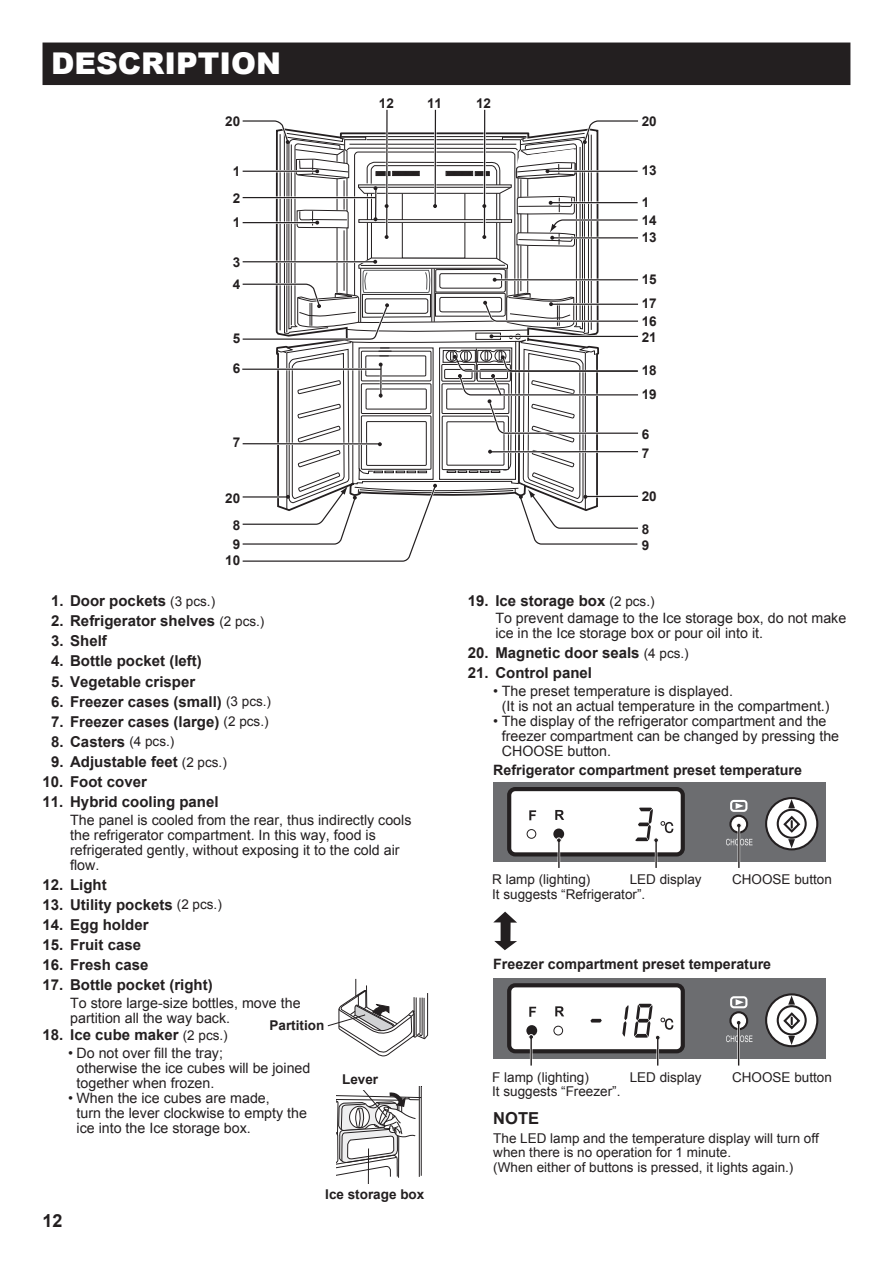
<style>
.page{position:relative;width:893px;height:1263px;background:#fff}
.page>*{position:absolute;margin:0;border:0;box-sizing:border-box;transform-origin:0 0}
.t1{font:900 30px "Arial";color:#fff}
.t2{font:700 18px "Arial";color:#231f20}
.t3{font:700 16.5px "Arial";color:#231f20}
.t4{font:700 15px/20.1px "Arial";color:#231f20}
.t5{font:14.25px/15px "Arial";color:#231f20}
.t6{font:700 14.25px "Arial";color:#231f20}
.t7{font:13.5px/14.2px "Arial";color:#231f20}
.t8{font:700 13.5px/16.8px "Arial";color:#231f20}
.s1{font-weight:400;font-size:13.5px}
</style>
<div class="page">
<div style="left:493px;top:782px;width:333px;height:79px;background:#6c6d70"></div>
<svg style="left:736px;top:803px;width:8px;height:6px"></svg>
<svg style="left:730px;top:816px;width:17px;height:16px"></svg>
<div style="left:729px;top:815px;width:19px;height:18px;border:2px solid #231f20;border-radius:50%"></div>
<div style="left:730px;top:800px;width:17px;height:12px;border:2px solid #fff;border-radius:3px"></div>
<svg style="left:726px;top:839px;width:26px;height:6px"></svg>
<svg style="left:766px;top:798px;width:51px;height:51px"></svg>
<div style="left:765px;top:797px;width:53px;height:53px;border:2px solid #231f20;border-radius:50%"></div>
<svg style="left:788px;top:799px;width:7px;height:9px"></svg>
<svg style="left:782px;top:814px;width:20px;height:34px"></svg>
<div style="left:777px;top:809px;width:30px;height:30px;border:2px solid #231f20;border-radius:50%"></div>
<div style="left:509px;top:789px;width:174px;height:65px;background:#fff;border-radius:6px"></div>
<div style="left:507px;top:787px;width:178px;height:69px;border:4px solid #231f20;border-radius:6px"></div>
<svg style="left:736px;top:823px;width:5px;height:5px"></svg>
<hr style="left:738px;top:826px;width:2px;height:42px;background:#231f20">
<svg style="left:529px;top:810px;width:7px;height:10px"></svg>
<svg style="left:555px;top:810px;width:9px;height:10px"></svg>
<div style="left:527px;top:829px;width:9px;height:10px;border:1px solid #231f20;border-radius:50%"></div>
<div style="left:554px;top:829px;width:9px;height:9px;background:#231f20;border-radius:50%"></div>
<div style="left:553px;top:828px;width:11px;height:11px;border:2px solid #231f20;border-radius:50%"></div>
<svg style="left:556px;top:838px;width:5px;height:4px"></svg>
<hr style="left:558px;top:841px;width:2px;height:27px;background:#231f20">
<svg style="left:635px;top:808px;width:38px;height:34px"></svg>
<hr style="left:655px;top:841px;width:2px;height:27px;background:#231f20">
<svg style="left:493px;top:911px;width:24px;height:39px"></svg>
<div style="left:493px;top:978px;width:333px;height:80px;background:#6c6d70"></div>
<svg style="left:736px;top:999px;width:8px;height:6px"></svg>
<svg style="left:730px;top:1012px;width:17px;height:17px"></svg>
<div style="left:729px;top:1011px;width:19px;height:19px;border:2px solid #231f20;border-radius:50%"></div>
<div style="left:730px;top:996px;width:17px;height:12px;border:2px solid #fff;border-radius:3px"></div>
<svg style="left:726px;top:1035px;width:26px;height:7px"></svg>
<svg style="left:766px;top:994px;width:51px;height:52px"></svg>
<div style="left:765px;top:993px;width:53px;height:54px;border:2px solid #231f20;border-radius:50%"></div>
<svg style="left:788px;top:995px;width:7px;height:9px"></svg>
<svg style="left:782px;top:1011px;width:20px;height:34px"></svg>
<div style="left:777px;top:1005px;width:30px;height:30px;border:2px solid #231f20;border-radius:50%"></div>
<div style="left:509px;top:985px;width:174px;height:66px;background:#fff;border-radius:6px"></div>
<div style="left:507px;top:983px;width:178px;height:70px;border:4px solid #231f20;border-radius:6px"></div>
<hr style="left:737px;top:1024px;width:3px;height:45px;background:#fff">
<svg style="left:736px;top:1020px;width:5px;height:5px"></svg>
<hr style="left:738px;top:1024px;width:1px;height:41px;background:#231f20">
<svg style="left:529px;top:1007px;width:7px;height:10px"></svg>
<svg style="left:555px;top:1006px;width:9px;height:10px"></svg>
<div style="left:554px;top:1026px;width:9px;height:9px;border:1px solid #231f20;border-radius:50%"></div>
<div style="left:527px;top:1026px;width:9px;height:9px;background:#231f20;border-radius:50%"></div>
<div style="left:526px;top:1025px;width:11px;height:11px;border:2px solid #231f20;border-radius:50%"></div>
<svg style="left:528px;top:1034px;width:6px;height:5px"></svg>
<hr style="left:530px;top:1038px;width:2px;height:27px;background:#231f20">
<svg style="left:622px;top:1004px;width:51px;height:61px"></svg>
<svg style="left:590px;top:1019px;width:12px;height:3px"></svg>
<div style="left:43px;top:43px;width:807px;height:41px;background:#231f20"></div>
<div style="left:43px;top:43px;width:807px;height:42px;border:2px solid #231f20"></div>
<hr style="left:386px;top:110px;width:2px;height:127px;background:#231f20">
<hr style="left:484px;top:110px;width:1px;height:127px;background:#231f20">
<hr style="left:435px;top:110px;width:1px;height:98px;background:#231f20">
<svg style="left:242px;top:119px;width:397px;height:443px"></svg>
<hr style="left:243px;top:261px;width:132px;height:1px;background:#231f20">
<hr style="left:242px;top:369px;width:139px;height:1px;background:#231f20">
<svg style="left:327px;top:978px;width:101px;height:79px"></svg>
<svg style="left:336px;top:1086px;width:86px;height:98px"></svg>
<hr style="left:368px;top:1148px;width:1px;height:40px;background:#231f20">
<div style="left:335px;top:1078px;width:73px;height:11px;background:#fff"></div>
<div style="left:332px;top:1184px;width:93px;height:16px;background:#fff"></div>
<h1 class="t1" style="left:51px;top:42px;width:231px">DESCRIPTION</h1>
<p class="t8" style="left:379px;top:95px;width:17px">12</p>
<p class="t8" style="left:427px;top:95px;width:17px">11</p>
<p class="t8" style="left:476px;top:95px;width:17px">12</p>
<p class="t8" style="left:225px;top:113px;width:17px">20</p>
<p class="t8" style="left:642px;top:113px;width:17px">20</p>
<p class="t8" style="left:233px;top:163px;width:9px">1</p>
<p class="t8" style="left:642px;top:163px;width:17px">13</p>
<p class="t8" style="left:233px;top:190px;width:9px">2</p>
<p class="t8" style="left:642px;top:194px;width:9px">1</p>
<p class="t8" style="left:233px;top:214px;width:9px">1</p>
<p class="t8" style="left:642px;top:212px;width:17px">14<br>13</p>
<p class="t8" style="left:233px;top:254px;width:9px">3</p>
<p class="t8" style="left:642px;top:271px;width:17px">15</p>
<p class="t8" style="left:233px;top:276px;width:9px">4</p>
<p class="t8" style="left:642px;top:295px;width:17px">17</p>
<p class="t8" style="left:233px;top:331px;width:9px">5</p>
<p class="t8" style="left:233px;top:361px;width:9px">6</p>
<p class="t8" style="left:233px;top:434px;width:9px">7</p>
<p class="t8" style="left:642px;top:313px;width:17px">16</p>
<p class="t8" style="left:642px;top:330px;width:17px">21</p>
<p class="t8" style="left:642px;top:359px;width:17px;line-height:23.4px">18<br>19</p>
<p class="t8" style="left:642px;top:426px;width:9px;line-height:18.6px">6<br>7</p>
<p class="t8" style="left:225px;top:490px;width:17px">20</p>
<p class="t8" style="left:642px;top:489px;width:17px">20</p>
<p class="t8" style="left:233px;top:517px;width:9px">8</p>
<p class="t8" style="left:642px;top:521px;width:9px">8</p>
<p class="t8" style="left:233px;top:536px;width:9px">9</p>
<p class="t8" style="left:642px;top:537px;width:9px">9</p>
<p class="t8" style="left:225px;top:552px;width:17px">10</p>
<p class="t4" style="left:51px;top:591px;width:166px">11 Door pockets <span class="s1">(3 pcs.)</span></p>
<p class="t4" style="left:51px;top:611px;width:215px">22 Refrigerator shelves <span class="s1">(2 pcs.)</span></p>
<p class="t4" style="left:51px;top:631px;width:57px">33 Shelf</p>
<p class="t4" style="left:51px;top:652px;width:152px">44 Bottle pocket (left)</p>
<p class="t4" style="left:51px;top:672px;width:146px">55 Vegetable crisper</p>
<p class="t4" style="left:51px;top:692px;width:222px">66 Freezer cases (small) <span class="s1">(3 pcs.)</span></p>
<p class="t4" style="left:51px;top:712px;width:219px">77 Freezer cases (large) <span class="s1">(2 pcs.)</span></p>
<p class="t4" style="left:51px;top:732px;width:125px">88 Casters <span class="s1">(4 pcs.)</span></p>
<p class="t4" style="left:51px;top:752px;width:177px">99 Adjustable feet <span class="s1">(2 pcs.)</span></p>
<p class="t4" style="left:43px;top:772px;width:106px">111 Foot cover</p>
<p class="t4" style="left:43px;top:792px;width:178px">111 Hybrid cooling panel</p>
<p class="t5" style="left:70px;top:812px;width:343px">The panel is cooled from the rear, thus indirectly cools the refrigerator compartment. In this way, food is refrigerated gently, without exposing it to the cold air flow.</p>
<p class="t4" style="left:43px;top:875px;width:181px">111 Light<br>111 Utility pockets <span class="s1">(2 pcs.)<br></span>111 Egg holder<br>111 Fruit case<br>111 Fresh case<br>111 Bottle pocket (right)</p>
<p class="t5" style="left:70px;top:995px;width:232px">To store large-size bottles, move the partition all the way back.</p>
<p class="t4" style="left:43px;top:1025px;width:187px">111 Ice cube maker <span class="s1">(2 pcs.)</span></p>
<p class="t5" style="left:77px;top:1045px;width:235px;text-indent:-9px">• Do not over fill the tray;<br>otherwise the ice cubes will be joined together when frozen.</p>
<p class="t5" style="left:77px;top:1090px;width:232px;text-indent:-9px">• When the ice cubes are made,<br>turn the lever clockwise to empty the ice into the Ice storage box.</p>
<p class="t8" style="left:269px;top:1017px;width:56px">Partition</p>
<p class="t8" style="left:342px;top:1071px;width:38px">Lever</p>
<p class="t2" style="left:43px;top:1209px;width:22px">12</p>
<p class="t8" style="left:325px;top:1186px;width:101px">Ice storage box</p>
<p class="t4" style="left:468px;top:591px;width:188px">111 Ice storage box <span class="s1">(2 pcs.)</span></p>
<p class="t5" style="left:495px;top:611px;width:352px">To prevent damage to the Ice storage box, do not make ice in the Ice storage box or pour oil into it.</p>
<p class="t4" style="left:468px;top:643px;width:223px">222 Magnetic door seals <span class="s1">(4 pcs.)<br></span>22 2 Control panel</p>
<p class="t5" style="left:502px;top:683px;width:329px;text-indent:-9px">• The preset temperature is displayed.<br>(It is not an actual temperature in the compartment.)</p>
<p class="t5" style="left:502px;top:713px;width:339px;text-indent:-9px">• The display of the refrigerator compartment and the freezer compartment can be changed by pressing the<br>CHOOSE button.</p>
<p class="t6" style="left:493px;top:761px;width:310px">Refrigerator compartment preset temperature</p>
<p class="t7" style="left:630px;top:873px;width:74px">LED display</p>
<p class="t7" style="left:732px;top:873px;width:101px">CHOOSE button</p>
<p class="t7" style="left:492px;top:873px;width:155px">R lamp (lighting)<br>It suggests “Refrigerator”.</p>
<p class="t6" style="left:493px;top:955px;width:279px">Freezer compartment preset temperature</p>
<p class="t7" style="left:492px;top:1070px;width:130px">F lamp (lighting)<br>It suggests “Freezer”.</p>
<p class="t7" style="left:630px;top:1070px;width:74px">LED display</p>
<p class="t7" style="left:732px;top:1070px;width:101px">CHOOSE button</p>
<p class="t3" style="left:493px;top:1107px;width:47px">NOTE</p>
<p class="t7" style="left:493px;top:1131px;width:327px">The LED lamp and the temperature display will turn off when there is no operation for 1 minute.<br>(When either of buttons is pressed, it lights again.)</p>
</div>
